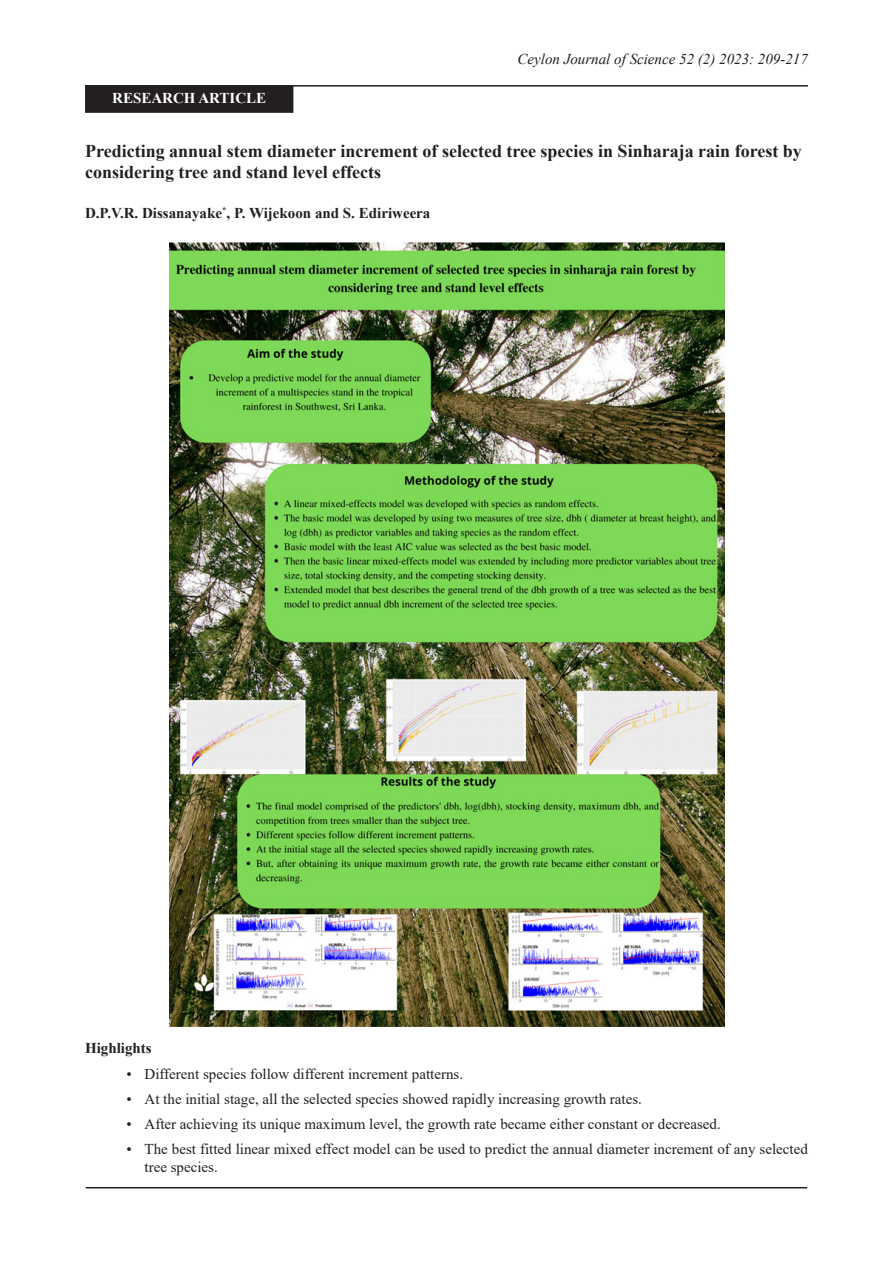
<style>
.page{position:relative;width:893px;height:1263px;background:#fff}
.page>*{position:absolute;margin:0;border:0;box-sizing:border-box;transform-origin:0 0}
.Res_Article_Title{font:700 18px/21.6px "Times New Roman";color:#231f20}
.t1{font:15px/18px "Times New Roman";color:#231f20}
.Res_Article_Title_Au{font:700 15px "Times New Roman";color:#231f20}
.t2{font:italic 15px "Times New Roman";color:#231f20}
.t3{font:700 15px "Times New Roman";color:#fff}
.Normal_Article_Body{font:700 15px "Times New Roman";color:#231f20}
</style>
<div class="page">
<hr style="left:86px;top:1187px;width:721px;height:1px;background:#231f20">
<hr style="left:85px;top:85px;width:723px;height:2px;background:#231f20">
<div style="left:86px;top:86px;width:207px;height:26px;background:#231f20"></div>
<div style="left:85px;top:85px;width:208px;height:28px;border:2px solid #231f20"></div>
<img style="left:169px;top:242px;width:555px;height:784px">
<p class="t3" style="left:112px;top:87px;width:156px">RESEARCH ARTICLE</p>
<p class="t2" style="left:518px;top:48px;width:292px">Ceylon Journal of Science 52 (2) 2023: 209-217</p>
<p class="Res_Article_Title" style="left:85px;top:139px;width:718px">Predicting annual stem diameter increment of selected tree species in Sinharaja rain forest by considering tree and stand level effects</p>
<p class="Res_Article_Title_Au" style="left:85px;top:202px;width:347px">D.P.V.R. Dissanayake<sup>*</sup>, P. Wijekoon and S. Ediriweera</p>
<p class="Normal_Article_Body" style="left:85px;top:1037px;width:68px">Highlights</p>
<p class="t1" style="left:127px;top:1064px;width:338px">• Different species follow different increment patterns.</p>
<p class="t1" style="left:127px;top:1089px;width:517px">• At the initial stage, all the selected species showed rapidly increasing growth rates.</p>
<p class="t1" style="left:127px;top:1114px;width:596px">• After achieving its unique maximum level, the growth rate became either constant or decreased.</p>
<p class="t1" style="left:145px;top:1140px;width:665px;text-indent:-18px">• The best fitted linear mixed effect model can be used to predict the annual diameter increment of any selected tree species.</p>
</div>
